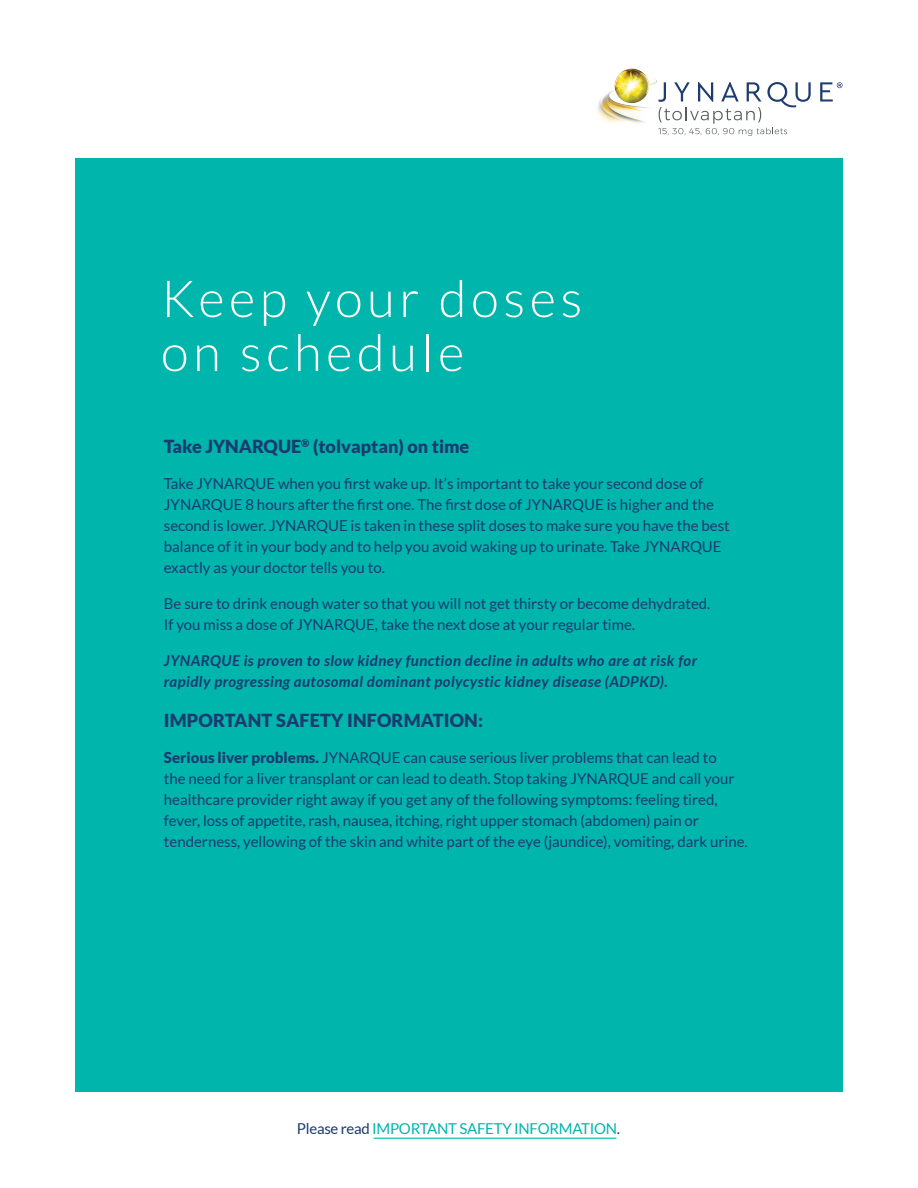
<style>
.page{position:relative;width:918px;height:1188px;background:#fff}
.page>*{position:absolute;margin:0;border:0;box-sizing:border-box;transform-origin:0 0}
.t1{font:300 51px/54px "Lato";letter-spacing:.09em;color:#fff}
.t2{font:900 18px "Lato";color:#1a3b6f}
.t3{font:15px/21px "Lato";color:#1a3b6f}
.t4{font:italic 700 15px/21px "Lato";letter-spacing:.03em;color:#1a3b6f}
.t5{font:15px "Lato";letter-spacing:-.02em;color:#00b5ac}
.s1{font-weight:900}
.s2{color:#1a3b6f}
</style>
<div class="page">
<div style="left:75px;top:159px;width:768px;height:933px;background:#00b5ac"></div>
<img style="left:597px;top:68px;width:60px;height:56px">
<svg style="left:658px;top:82px;width:153px;height:54px"></svg>
<svg style="left:820px;top:82px;width:23px;height:19px"></svg>
<hr style="left:374px;top:1138px;width:242px;height:1px;background:#00b5ac">
<p class="t1" style="left:161px;top:272px;width:423px">Keep your doses on schedule</p>
<p class="t2" style="left:164px;top:435px;width:307px">Take JYNARQUE<sup>®</sup> (tolvaptan) on time</p>
<p class="t3" style="left:164px;top:473px;width:567px">Take JYNARQUE when you first wake up. It’s important to take your second dose of JYNARQUE 8 hours after the first one. The first dose of JYNARQUE is higher and the second is lower. JYNARQUE is taken in these split doses to make sure you have the best balance of it in your body and to help you avoid waking up to urinate. Take JYNARQUE exactly as your doctor tells you to.</p>
<p class="t3" style="left:164px;top:593px;width:548px">Be sure to drink enough water so that you will not get thirsty or become dehydrated.</p>
<p class="t3" style="left:164px;top:614px;width:473px">If you miss a dose of JYNARQUE, take the next dose at your regular time.</p>
<p class="t4" style="left:164px;top:650px;width:535px">JYNARQUE is proven to slow kidney function decline in adults who are at risk for rapidly progressing autosomal dominant polycystic kidney disease (ADPKD).</p>
<p class="t2" style="left:164px;top:710px;width:321px">IMPORTANT SAFETY INFORMATION:</p>
<p class="t3" style="left:164px;top:747px;width:585px"><span class="s1">Serious liver problems.</span> JYNARQUE can cause serious liver problems that can lead to<br>the need for a liver transplant or can lead to death. Stop taking JYNARQUE and call your healthcare provider right away if you get any of the following symptoms: feeling tired, fever, loss of appetite, rash, nausea, itching, right upper stomach (abdomen) pain or tenderness, yellowing of the skin and white part of the eye (jaundice), vomiting, dark urine.</p>
<p class="t5" style="left:297px;top:1121px;width:325px"><span class="s2">Please read</span> IMPORTANT SAFETY INFORMATION<span class="s2">.</span></p>
</div>
